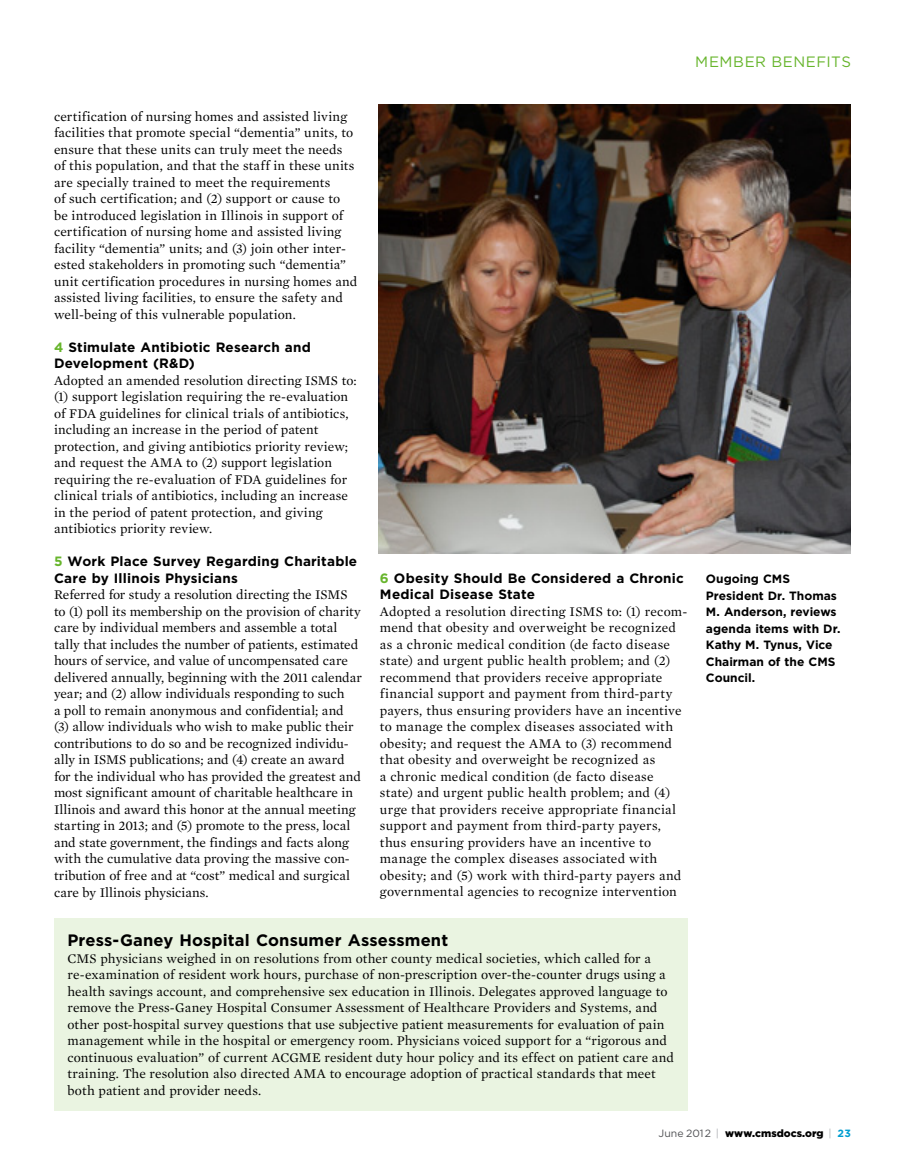
<style>
.page{position:relative;width:905px;height:1175px;background:#fff}
.page>*{position:absolute;margin:0;border:0;box-sizing:border-box;transform-origin:0 0}
.t1{font:700 16.5px "Gotham";letter-spacing:.01em;color:#000}
.t2{font:15px "Gotham";letter-spacing:.03em;color:#67b52c}
.t3{font:13.5px/16.5px "Mercury Text G1";letter-spacing:.005em;color:#000}
.t4{font:700 13.5px/16.5px "Gotham";letter-spacing:.015em;color:#000}
.t5{font:700 12px/16.5px "Gotham";color:#000}
.t6{font:900 10.5px "Gotham";color:#000}
.s1{color:#67b52c}
.s2{font-weight:400;color:#505154}
.s3{font-weight:400;color:#aeb0b3}
.s4{font-weight:700;color:#009ed1}
</style>
<div class="page">
<div style="left:54px;top:918px;width:634px;height:193px;background:#eaf4e1"></div>
<img style="left:378px;top:104px;width:472px;height:450px">
<p class="t2" style="left:695px;top:52px;width:157px">MEMBER BENEFITS</p>
<p class="t3" style="left:54px;top:107px;width:305px">certification of nursing homes and assisted living facilities that promote special “dementia” units, to ensure that these units can truly meet the needs of this population, and that the staff in these units are specially trained to meet the requirements<br>of such certification; and (2) support or cause to be introduced legislation in Illinois in support of certification of nursing home and assisted living facility “dementia” units; and (3) join other inter&shy;ested stakeholders in promoting such “dementia” unit certification procedures in nursing homes and assisted living facilities, to ensure the safety and well-being of this vulnerable population.</p>
<p class="t4" style="left:54px;top:339px;width:258px"><span class="s1">4</span> Stimulate antibiotic research and development (r&amp;d)</p>
<p class="t3" style="left:54px;top:371px;width:304px">Adopted an amended resolution directing ISMS to: (1) support legislation requiring the re-evaluation of FDA guidelines for clinical trials of antibiotics, including an increase in the period of patent protection, and giving antibiotics priority review; and request the AMA to (2) support legislation requiring the re-evaluation of FDA guidelines for clinical trials of antibiotics, including an increase in the period of patent protection, and giving antibiotics priority review.</p>
<p class="t4" style="left:54px;top:553px;width:305px"><span class="s1">5</span> Work Place Survey regarding Charitable<br>Care by Illinois Physicians</p>
<p class="t3" style="left:54px;top:586px;width:309px">Referred for study a resolution directing the ISMS to (1) poll its membership on the provision of charity care by individual members and assemble a total tally that includes the number of patients, estimated hours of service, and value of uncompensated care delivered annually, beginning with the 2011 calendar year; and (2) allow individuals responding to such<br>a poll to remain anonymous and confidential; and (3) allow individuals who wish to make public their contributions to do so and be recognized individu&shy;ally in ISMS publications; and (4) create an award for the individual who has provided the greatest and most significant amount of charitable healthcare in Illinois and award this honor at the annual meeting starting in 2013; and (5) promote to the press, local and state government, the findings and facts along with the cumulative data proving the massive con&shy;tribution of free and at “cost” medical and surgical care by Illinois physicians.</p>
<p class="t4" style="left:380px;top:570px;width:305px"><span class="s1">6</span> Obesity Should Be Considered a Chronic<br>Medical disease State</p>
<p class="t3" style="left:380px;top:602px;width:309px">Adopted a resolution directing ISMS to: (1) recom&shy;mend that obesity and overweight be recognized as a chronic medical condition (de facto disease state) and urgent public health problem; and (2) recommend that providers receive appropriate financial support and payment from third-party payers, thus ensuring providers have an incentive to manage the complex diseases associated with obesity; and request the AMA to (3) recommend that obesity and overweight be recognized as<br>a chronic medical condition (de facto disease state) and urgent public health problem; and (4) urge that providers receive appropriate financial support and payment from third-party payers, thus ensuring providers have an incentive to manage the complex diseases associated with obesity; and (5) work with third-party payers and governmental agencies to recognize intervention</p>
<p class="t1" style="left:68px;top:929px;width:382px">Press-ganey hospital Consumer assessment</p>
<p class="t3" style="left:68px;top:949px;width:608px">CMS physicians weighed in on resolutions from other county medical societies, which called for a re-examination of resident work hours, purchase of non-prescription over-the-counter drugs using a health savings account, and comprehensive sex education in Illinois. Delegates approved language to remove the Press-Ganey Hospital Consumer Assessment of Healthcare Providers and Systems, and other post-hospital survey questions that use subjective patient measurements for evaluation of pain management while in the hospital or emergency room. Physicians voiced support for a “rigorous and continuous evaluation” of current ACGME resident duty hour policy and its effect on patient care and training. The resolution also directed AMA to encourage adoption of practical standards that meet both patient and provider needs.</p>
<p class="t5" style="left:706px;top:570px;width:136px">Ougoing CMS<br>President dr. Thomas<br>M. anderson, reviews agenda items with dr.<br>Kathy M. Tynus, vice<br>Chairman of the CMS<br>Council.</p>
<p class="t6" style="left:658px;top:1126px;width:194px"><span class="s2">June 2012</span> <span class="s3">|</span> www.cmsdocs.org <span class="s3">|</span> <span class="s4">23</span></p>
</div>
